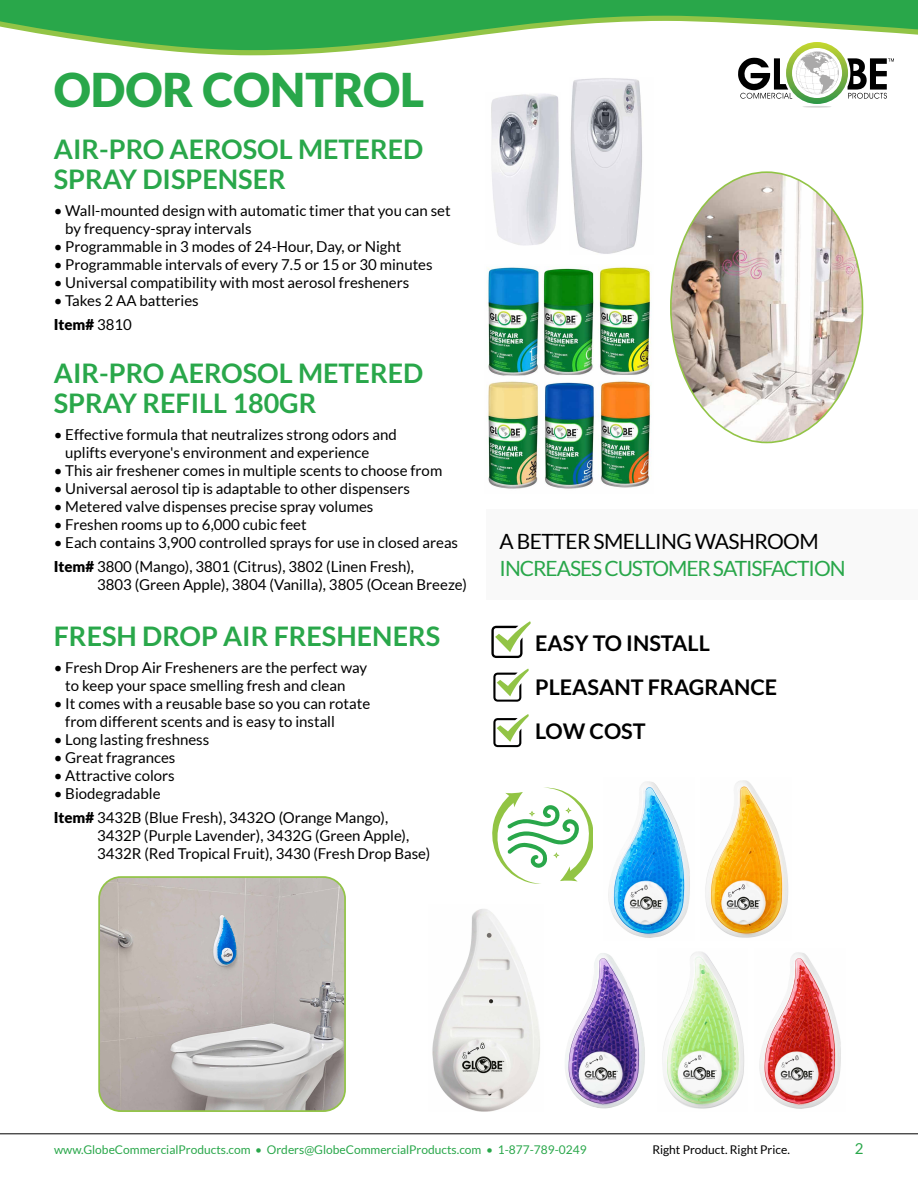
<style>
.page{position:relative;width:918px;height:1188px;background:#fff}
.page>*{position:absolute;margin:0;border:0;box-sizing:border-box;transform-origin:0 0}
.t1{font:900 46.5px "Lato";color:#29a74a}
.t2{font:700 27px/30px "Lato";color:#29a74a}
.t3{font:700 21.6px/44.1px "Lato";color:#000}
.t4{font:21px "Lato";letter-spacing:-.05em;color:#29a74a}
.t5{font:21px "Lato";letter-spacing:-.025em;color:#000}
.t6{font:15px/18px "Lato";color:#000}
.t7{font:15px "Lato";color:#29a74a}
.t8{font:12px "Lato";color:#29a74a}
.t9{font:12px "Lato";color:#000}
.s1{font-weight:900}
</style>
<div class="page">
<svg style="left:160px;top:50px;width:198px;height:5px"></svg>
<svg style="left:0;top:0;width:918px;height:50px;fill:#29a74a"></svg>
<img style="left:570px;top:78px;width:72px;height:176px">
<img style="left:491px;top:93px;width:68px;height:153px">
<img style="left:671px;top:172px;width:192px;height:270px">
<hr style="left:0;top:1134px;width:918px;height:1px;background:#000">
<svg style="left:738px;top:42px;width:156px;height:66px"></svg>
<img style="left:487px;top:267px;width:164px;height:222px">
<svg style="left:492px;top:788px;width:101px;height:96px"></svg>
<div style="left:486px;top:509px;width:432px;height:90px;background:#f9f9f9"></div>
<svg style="left:491px;top:621px;width:40px;height:37px"></svg>
<svg style="left:493px;top:669px;width:36px;height:33px"></svg>
<svg style="left:493px;top:714px;width:36px;height:33px"></svg>
<img style="left:432px;top:909px;width:108px;height:203px">
<img style="left:705px;top:780px;width:83px;height:158px">
<img style="left:662px;top:952px;width:82px;height:157px">
<img style="left:565px;top:953px;width:80px;height:155px">
<img style="left:759px;top:952px;width:82px;height:157px">
<img style="left:608px;top:781px;width:82px;height:157px">
<img style="left:101px;top:879px;width:243px;height:231px">
<div style="left:98px;top:876px;width:248px;height:236px;border:2px solid #92c446;border-radius:22px"></div>
<h1 class="t1" style="left:54px;top:62px;width:372px">ODOR CONTROL</h1>
<h2 class="t2" style="left:54px;top:134px;width:371px">AIR-PRO AEROSOL METERED<br>SPRAY DISPENSER</h2>
<p class="t6" style="left:65px;top:202px;width:387px;text-indent:-12px">• Wall-mounted design with automatic timer that you can set by frequency-spray intervals</p>
<p class="t6" style="left:54px;top:238px;width:349px">• Programmable in 3 modes of 24-Hour, Day, or Night</p>
<p class="t6" style="left:54px;top:256px;width:380px">• Programmable intervals of every 7.5 or 15 or 30 minutes</p>
<p class="t6" style="left:54px;top:274px;width:357px">• Universal compatibility with most aerosol fresheners</p>
<p class="t6" style="left:54px;top:289px;width:147px;line-height:24px">• Takes 2 AA batteries<br><span class="s1">Item#</span> 3810</p>
<h2 class="t2" style="left:54px;top:358px;width:371px">AIR-PRO AEROSOL METERED<br>SPRAY REFILL 180GR</h2>
<p class="t6" style="left:65px;top:426px;width:333px;text-indent:-12px">• Effective formula that neutralizes strong odors and uplifts everyone's environment and experience</p>
<p class="t6" style="left:54px;top:462px;width:390px">• This air freshener comes in multiple scents to choose from</p>
<p class="t6" style="left:54px;top:480px;width:358px">• Universal aerosol tip is adaptable to other dispensers</p>
<p class="t6" style="left:54px;top:498px;width:321px">• Metered valve dispenses precise spray volumes</p>
<p class="t6" style="left:54px;top:516px;width:254px">• Freshen rooms up to 6,000 cubic feet</p>
<p class="t6" style="left:54px;top:531px;width:406px;line-height:24px">• Each contains 3,900 controlled sprays for use in closed areas<br><span class="s1">Item#</span> 3800 (Mango), 3801 (Citrus), 3802 (Linen Fresh),</p>
<p class="t6" style="left:97px;top:576px;width:371px">3803 (Green Apple), 3804 (Vanilla), 3805 (Ocean Breeze)</p>
<h3 class="t5" style="left:500px;top:530px;width:321px">A BETTER SMELLING WASHROOM</h3>
<h3 class="t4" style="left:500px;top:557px;width:347px">INCREASES CUSTOMER SATISFACTION</h3>
<h2 class="t2" style="left:54px;top:621px;width:388px">FRESH DROP AIR FRESHENERS</h2>
<h3 class="t3" style="left:535px;top:621px;width:243px">EASY TO INSTALL<br>PLEASANT FRAGRANCE<br>LOW COST</h3>
<p class="t6" style="left:65px;top:659px;width:304px;text-indent:-12px">• Fresh Drop Air Fresheners are the perfect way to keep your space smelling fresh and clean</p>
<p class="t6" style="left:65px;top:695px;width:306px;text-indent:-12px">• It comes with a reusable base so you can rotate from different scents and is easy to install</p>
<p class="t6" style="left:54px;top:731px;width:157px">• Long lasting freshness</p>
<p class="t6" style="left:54px;top:749px;width:123px">• Great fragrances</p>
<p class="t6" style="left:54px;top:767px;width:123px">• Attractive colors</p>
<p class="t6" style="left:54px;top:782px;width:336px;line-height:24px">• Biodegradable<br><span class="s1">Item#</span> 3432B (Blue Fresh), 3432O (Orange Mango),</p>
<p class="t6" style="left:97px;top:827px;width:335px">3432P (Purple Lavender), 3432G (Green Apple),<br>3432R (Red Tropical Fruit), 3430 (Fresh Drop Base)</p>
<p class="t8" style="left:54px;top:1143px;width:534px">www.GlobeCommercialProducts.com • Orders@GlobeCommercialProducts.com • 1-877-789-0249</p>
<p class="t9" style="left:652px;top:1143px;width:139px">Right Product. Right Price.</p>
<p class="t7" style="left:855px;top:1141px;width:10px">2</p>
</div>
